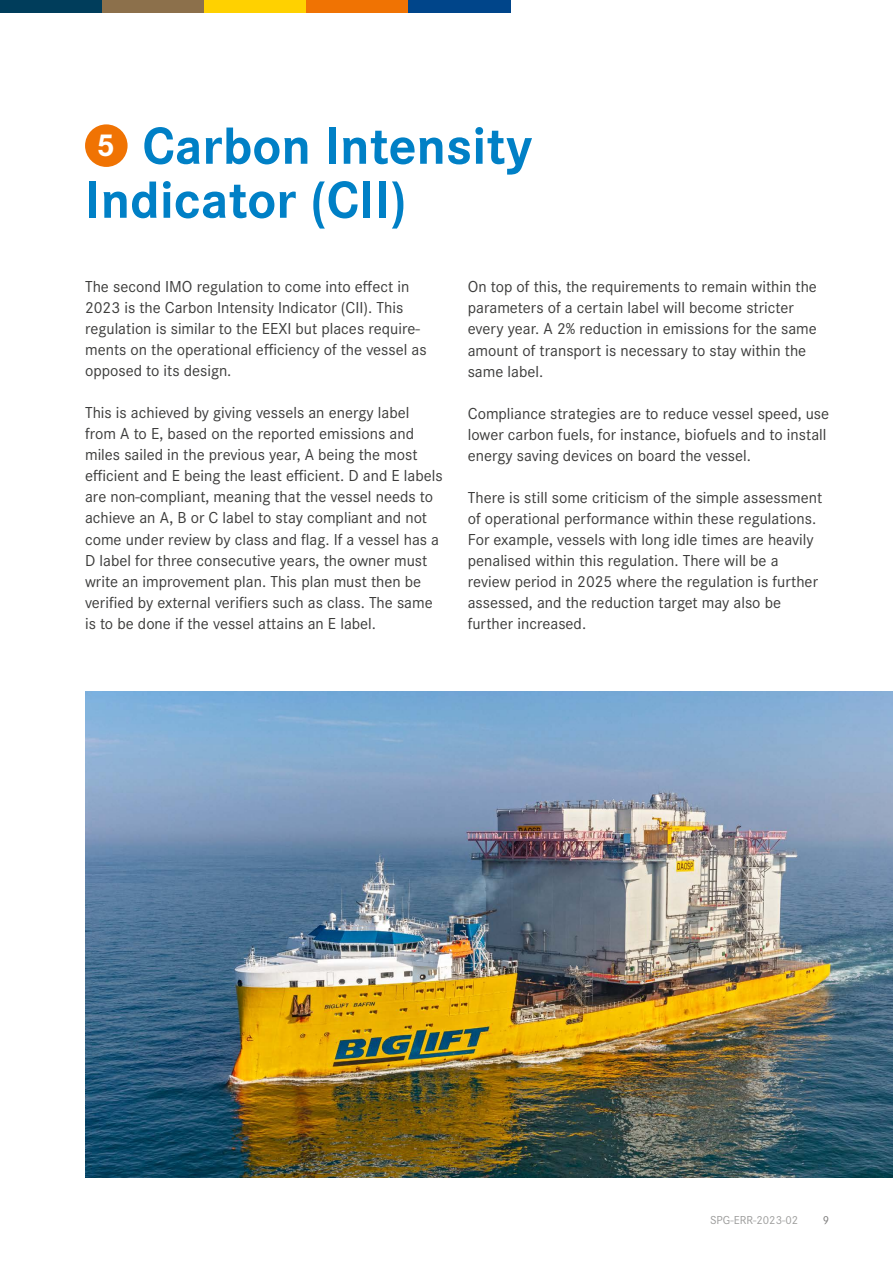
<style>
.page{position:relative;width:893px;height:1263px;background:#fff}
.page>*{position:absolute;margin:0;border:0;box-sizing:border-box;transform-origin:0 0}
.t1{font:700 54px/54px "Corporate S";color:#0080c6}
.t2{font:16.5px/21px "Corporate S";color:#3c3c3b}
.t3{font:12px "Corporate S";color:#9d9d9c}
.t4{font:12px "Corporate S";color:#7c7b7b}
.s1{font-size:33px;color:#fff}
</style>
<div class="page">
<img style="left:85px;top:691px;width:808px;height:487px">
<div style="left:0;top:0;width:102px;height:12px;background:#003d5b"></div>
<div style="left:102px;top:0;width:102px;height:12px;background:#8c704b"></div>
<div style="left:204px;top:0;width:102px;height:12px;background:#ffd100"></div>
<div style="left:306px;top:0;width:102px;height:12px;background:#f07303"></div>
<div style="left:408px;top:0;width:102px;height:12px;background:#00458a"></div>
<div style="left:85px;top:124px;width:43px;height:43px;background:#f07303;border-radius:50%"></div>
<h1 class="t1" style="left:85px;top:117px;width:449px"><span class="s1">5</span> Carbon Intensity<br>Indicator (CII)</h1>
<p class="t2" style="left:85px;top:276px;width:343px">The second IMO regulation to come into effect in 2023 is the Carbon Intensity Indicator (CII). This regulation is similar to the EEXI but places require&shy;ments on the operational efficiency of the vessel as opposed to its design.</p>
<p class="t2" style="left:85px;top:402px;width:359px">This is achieved by giving vessels an energy label from A to E, based on the reported emissions and miles sailed in the previous year, A being the most efficient and E being the least efficient. D and E labels are non-compliant, meaning that the vessel needs to achieve an A, B or C label to stay compliant and not come under review by class and flag. If a vessel has a D label for three consecutive years, the owner must write an improvement plan. This plan must then be verified by external verifiers such as class. The same is to be done if the vessel attains an E label.</p>
<p class="t2" style="left:468px;top:276px;width:351px">On top of this, the requirements to remain within the parameters of a certain label will become stricter every year. A 2% reduction in emissions for the same amount of transport is necessary to stay within the same label.</p>
<p class="t2" style="left:468px;top:402px;width:363px">Compliance strategies are to reduce vessel speed, use lower carbon fuels, for instance, biofuels and to install energy saving devices on board the vessel.</p>
<p class="t2" style="left:468px;top:486px;width:356px">There is still some criticism of the simple assessment of operational performance within these regulations.<br>For example, vessels with long idle times are heavily penalised within this regulation. There will be a review period in 2025 where the regulation is further assessed, and the reduction target may also be further increased.</p>
<p class="t3" style="left:710px;top:1212px;width:90px">SPG-ERR-2023-02</p>
<p class="t4" style="left:823px;top:1212px;width:8px">9</p>
</div>
